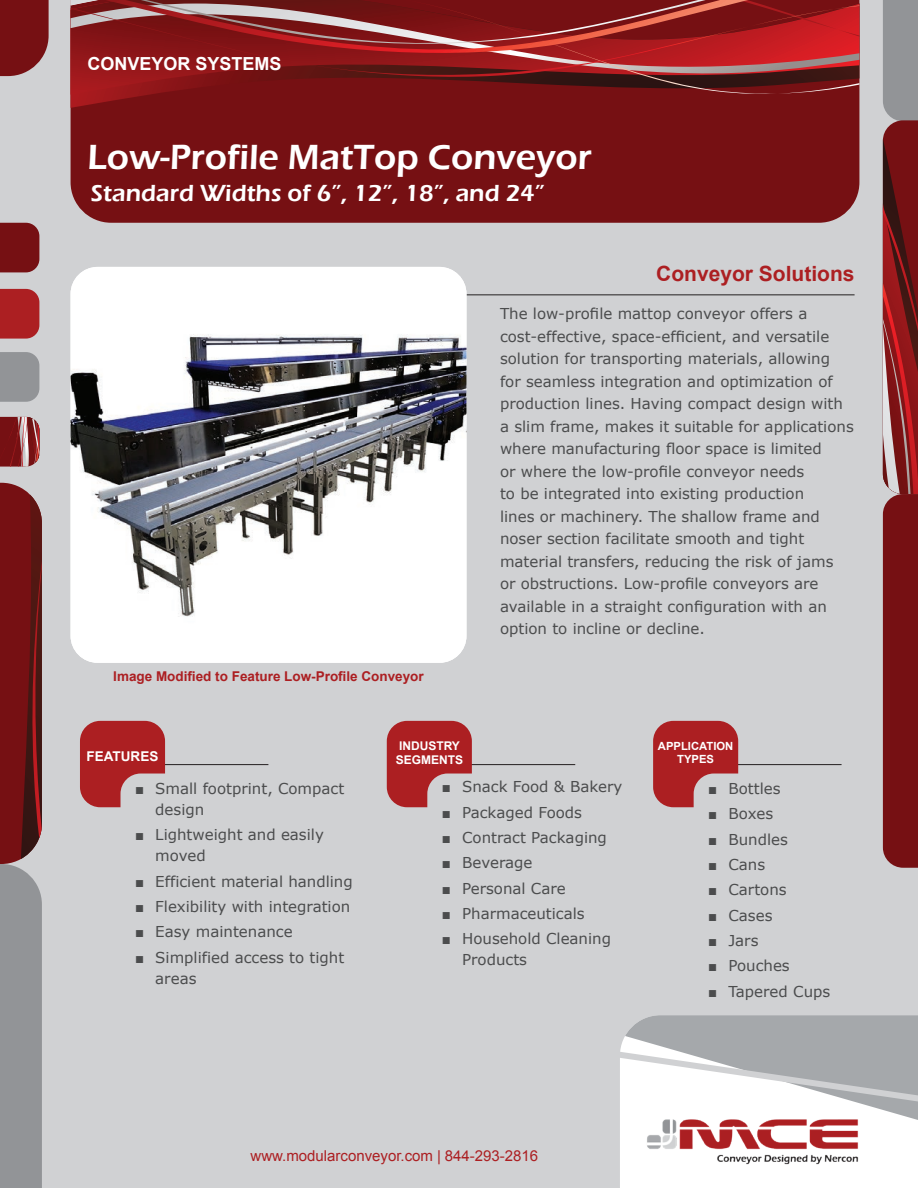
<style>
.page{position:relative;width:918px;height:1188px;background:#d0d1d3}
.page>*{position:absolute;margin:0;border:0;box-sizing:border-box;transform-origin:0 0}
.t1{font:600 36px "Eras ITC";color:#fff}
.t2{font:600 24px "Eras ITC";color:#fff}
.t3{font:700 21px "Arial";color:#ac1f22}
.t4{font:700 18px "Arial";color:#fff}
.t5{font:15px/22.5px "Verdana";color:#4b4c4d}
.t6{font:15px "Arial";color:#ac1f22}
.t7{font:700 13.5px "Arial";color:#ac1f22}
.t8{font:700 13.5px "Arial";color:#fff}
.t9{font:700 12px/14.4px "Arial";color:#fff}
.t10{font:700 11.25px/13.5px "Arial";color:#fff;text-align:center}
.s1{font-family:"Arial"}
</style>
<div class="page">
<div style="left:620px;top:1136px;width:298px;height:52px;background:#fff"></div>
<svg style="left:620px;top:1015px;width:298px;height:121px;background:#c9cbcc"></svg>
<svg style="left:883px;top:0;width:35px;height:868px;background:#833235"></svg>
<div style="left:71px;top:108px;width:788px;height:115px;background:#761013"></div>
<div style="left:71px;top:95px;width:788px;height:13px;background:#761013"></div>
<svg style="left:87px;top:0;width:11px;height:2px"></svg>
<svg style="left:71px;top:8px;width:34px;height:77px;background:#952b2e"></svg>
<svg style="left:105px;top:0;width:754px;height:95px;background:#8c2628"></svg>
<svg style="left:0;top:0;width:49px;height:76px;background:#7f2326"></svg>
<svg style="left:0;top:483px;width:42px;height:705px;background:#825153"></svg>
<div style="left:0;top:223px;width:39px;height:49px;background:#761013"></div>
<div style="left:0;top:289px;width:39px;height:50px;background:#ac1f22"></div>
<div style="left:0;top:352px;width:39px;height:50px;background:#929497"></div>
<svg style="left:0;top:417px;width:39px;height:50px;background:#924143"></svg>
<hr style="left:385px;top:294px;width:470px;height:1px;background:#231f20">
<img style="left:71px;top:267px;width:395px;height:396px">
<img style="left:640px;top:1113px;width:227px;height:56px">
<hr style="left:118px;top:764px;width:150px;height:1px;background:#231f20">
<div style="left:80px;top:721px;width:85px;height:86px;background:#ac1f22;border-radius:20px"></div>
<div style="left:121px;top:774px;width:85px;height:86px;background:#d0d1d3;border-radius:20px"></div>
<hr style="left:424px;top:764px;width:151px;height:1px;background:#231f20">
<div style="left:387px;top:721px;width:85px;height:86px;background:#ac1f22;border-radius:20px"></div>
<div style="left:427px;top:774px;width:85px;height:86px;background:#d0d1d3;border-radius:20px"></div>
<hr style="left:691px;top:764px;width:151px;height:1px;background:#231f20">
<div style="left:653px;top:721px;width:85px;height:86px;background:#ac1f22;border-radius:20px"></div>
<div style="left:694px;top:774px;width:85px;height:86px;background:#d0d1d3;border-radius:20px"></div>
<p class="t4" style="left:87px;top:51px;width:196px">CONVEYOR SYSTEMS</p>
<h1 class="t1" style="left:87px;top:137px;width:506px">Low-Profile MatTop Conveyor</h1>
<h2 class="t2" style="left:91px;top:179px;width:455px">Standard Widths of 6”, 12”, 18”, and 24”</h2>
<h3 class="t3" style="left:656px;top:260px;width:200px">Conveyor Solutions</h3>
<p class="t7" style="left:113px;top:667px;width:312px">Image Modified to Feature Low-Profile Conveyor</p>
<p class="t5" style="left:500px;top:303px;width:355px">The low-profile mattop conveyor offers a cost-effective, space-efficient, and versatile solution for transporting materials, allowing for seamless integration and optimization of production lines. Having compact design with a slim frame, makes it suitable for applications where manufacturing floor space is limited<br>or where the low-profile conveyor needs<br>to be integrated into existing production<br>lines or machinery. The shallow frame and noser section facilitate smooth and tight material transfers, reducing the risk of jams<br>or obstructions. Low-profile conveyors are available in a straight configuration with an option to incline or decline.</p>
<p class="t8" style="left:87px;top:748px;width:73px">FEATURES</p>
<p class="t5" style="left:155px;top:778px;width:191px;line-height:21px;text-indent:-20px"><span class="s1">■</span> Small footprint, Compact design</p>
<p class="t5" style="left:155px;top:824px;width:170px;line-height:21px;text-indent:-20px"><span class="s1">■</span> Lightweight and easily moved</p>
<p class="t5" style="left:135px;top:870px;width:219px"><span class="s1">■</span> Efficient material handling</p>
<p class="t5" style="left:135px;top:895px;width:217px"><span class="s1">■</span> Flexibility with integration</p>
<p class="t5" style="left:135px;top:920px;width:159px"><span class="s1">■</span> Easy maintenance</p>
<p class="t5" style="left:155px;top:946px;width:191px;line-height:21px;text-indent:-20px"><span class="s1">■</span> Simplified access to tight areas</p>
<p class="t9" style="left:396px;top:739px;width:69px">INDUSTRY<br>SEGMENTS</p>
<p class="t5" style="left:442px;top:776px;width:182px"><span class="s1">■</span> Snack Food &amp; Bakery</p>
<p class="t5" style="left:442px;top:801px;width:142px"><span class="s1">■</span> Packaged Foods</p>
<p class="t5" style="left:442px;top:826px;width:167px"><span class="s1">■</span> Contract Packaging</p>
<p class="t5" style="left:442px;top:852px;width:92px"><span class="s1">■</span> Beverage</p>
<p class="t5" style="left:442px;top:877px;width:125px"><span class="s1">■</span> Personal Care</p>
<p class="t5" style="left:442px;top:902px;width:144px"><span class="s1">■</span> Pharmaceuticals</p>
<p class="t5" style="left:462px;top:928px;width:150px;line-height:21px;text-indent:-20px"><span class="s1">■</span> Household Cleaning<br>Products</p>
<p class="t10" style="left:658px;top:740px;width:77px">APPLICATION<br>TYPES</p>
<p class="t5" style="left:708px;top:777px;width:74px"><span class="s1">■</span> Bottles</p>
<p class="t5" style="left:708px;top:802px;width:66px"><span class="s1">■</span> Boxes</p>
<p class="t5" style="left:708px;top:828px;width:81px"><span class="s1">■</span> Bundles</p>
<p class="t5" style="left:708px;top:853px;width:59px"><span class="s1">■</span> Cans</p>
<p class="t5" style="left:708px;top:878px;width:80px"><span class="s1">■</span> Cartons</p>
<p class="t5" style="left:708px;top:904px;width:66px"><span class="s1">■</span> Cases</p>
<p class="t5" style="left:708px;top:929px;width:52px"><span class="s1">■</span> Jars</p>
<p class="t5" style="left:708px;top:954px;width:83px"><span class="s1">■</span> Pouches</p>
<p class="t5" style="left:708px;top:980px;width:124px"><span class="s1">■</span> Tapered Cups</p>
<p class="t6" style="left:251px;top:1146px;width:289px">www.modularconveyor.com | 844-293-2816</p>
</div>
